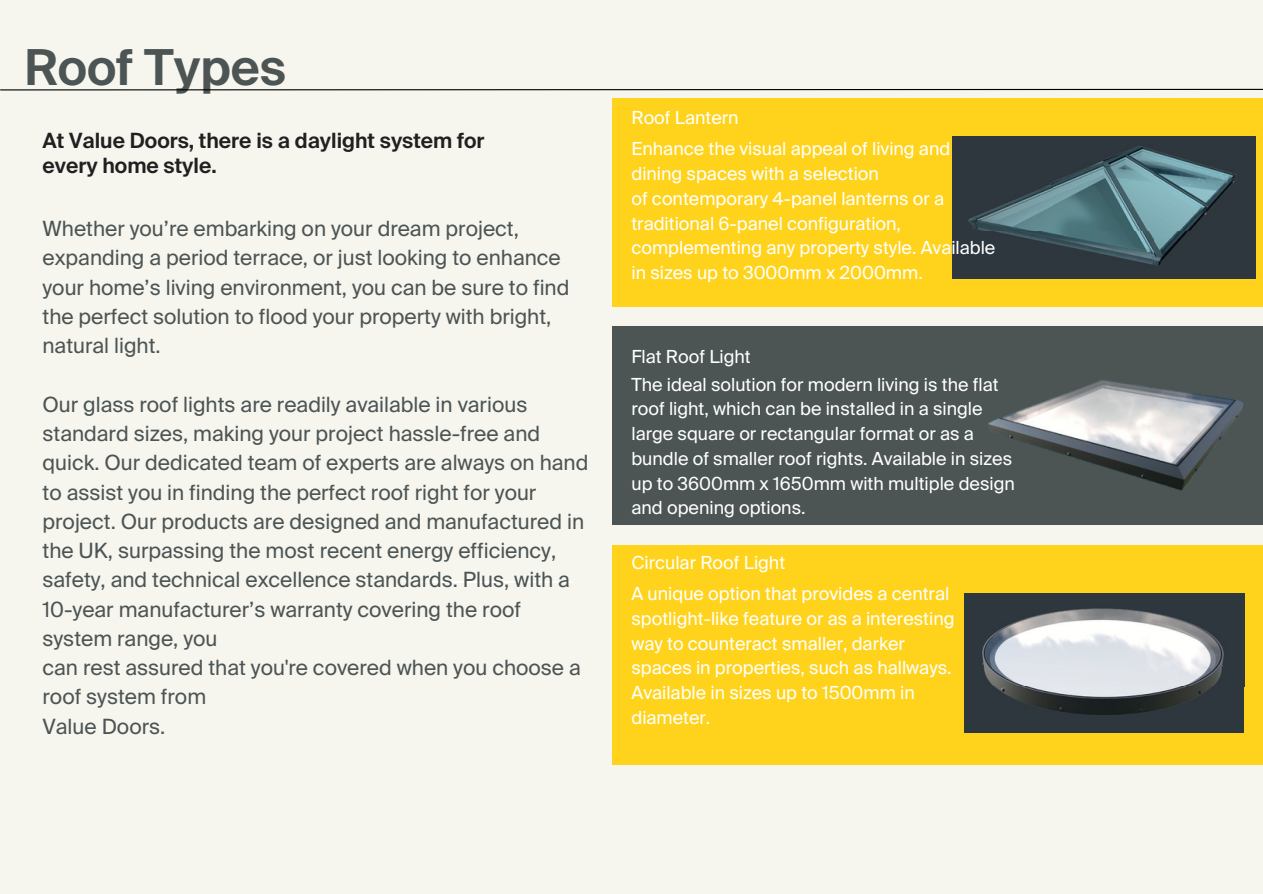
<style>
.page{position:relative;width:1263px;height:894px;background:#fff}
.page>*{position:absolute;margin:0;border:0;box-sizing:border-box;transform-origin:0 0}
.t1{font:600 49.5px "Suisse Intl";color:#4c5454}
.t2{font:21px/29.2px "Suisse Intl";color:#4c5454}
.t3{font:600 21px/24.8px "Suisse Intl";color:#231f20}
.t4{font:18px/24.8px "Suisse Intl";color:#fff}
</style>
<div class="page">
<div style="left:0;top:0;width:1263px;height:893px;background:#f6f6ef"></div>
<div style="left:612px;top:98px;width:651px;height:208px;background:#ffd31c"></div>
<div style="left:612px;top:545px;width:651px;height:219px;background:#ffd31c"></div>
<div style="left:612px;top:326px;width:651px;height:199px;background:#4c5454"></div>
<img style="left:964px;top:593px;width:280px;height:139px">
<img style="left:952px;top:136px;width:304px;height:143px">
<img style="left:988px;top:380px;width:255px;height:111px">
<hr style="left:420px;top:580px;width:153px;height:2px;background:#2f383d">
<svg style="left:0;top:88px;width:1263px;height:3px"></svg>
<p class="t1" style="left:24px;top:36px;width:263px">Roof Types</p>
<p class="t3" style="left:43px;top:129px;width:443px">At Value Doors, there is a daylight system for every home style.</p>
<p class="t2" style="left:43px;top:214px;width:528px">Whether you’re embarking on your dream project, expanding a period terrace, or just looking to enhance your home’s living environment, you can be sure to find the perfect solution to flood your property with bright, natural light.</p>
<p class="t2" style="left:43px;top:390px;width:547px">Our glass roof lights are readily available in various standard sizes, making your project hassle-free and quick. Our dedicated team of experts are always on hand to assist you in finding the perfect roof right for your project. Our products are designed and manufactured in the UK, surpassing the most recent energy efficiency, safety, and technical excellence standards. Plus, with a 10-year manufacturer’s warranty covering the roof system range, you<br>can rest assured that you're covered when you choose a roof system from<br>Value Doors.</p>
<p class="t4" style="left:631px;top:106px;width:109px">Roof Lantern</p>
<p class="t4" style="left:631px;top:137px;width:320px">Enhance the visual appeal of living and dining spaces with a selection</p>
<p class="t4" style="left:631px;top:186px;width:365px">of contemporary 4-panel lanterns or a traditional 6-panel configuration, complementing any property style. Available in sizes up to 3000mm x 2000mm.</p>
<p class="t4" style="left:631px;top:345px;width:121px">Flat Roof Light</p>
<p class="t4" style="left:631px;top:372px;width:385px">The ideal solution for modern living is the flat roof light, which can be installed in a single large square or rectangular format or as a bundle of smaller roof rights. Available in sizes up to 3600mm x 1650mm with multiple design and opening options.</p>
<p class="t4" style="left:631px;top:550px;width:155px">Circular Roof Light</p>
<p class="t4" style="left:631px;top:581px;width:319px">A unique option that provides a central</p>
<p class="t4" style="left:631px;top:606px;width:325px">spotlight-like feature or as a interesting</p>
<p class="t4" style="left:631px;top:631px;width:275px">way to counteract smaller, darker</p>
<p class="t4" style="left:631px;top:655px;width:322px">spaces in properties, such as hallways.</p>
<p class="t4" style="left:631px;top:680px;width:285px">Available in sizes up to 1500mm in</p>
<p class="t4" style="left:631px;top:705px;width:80px">diameter.</p>
</div>
